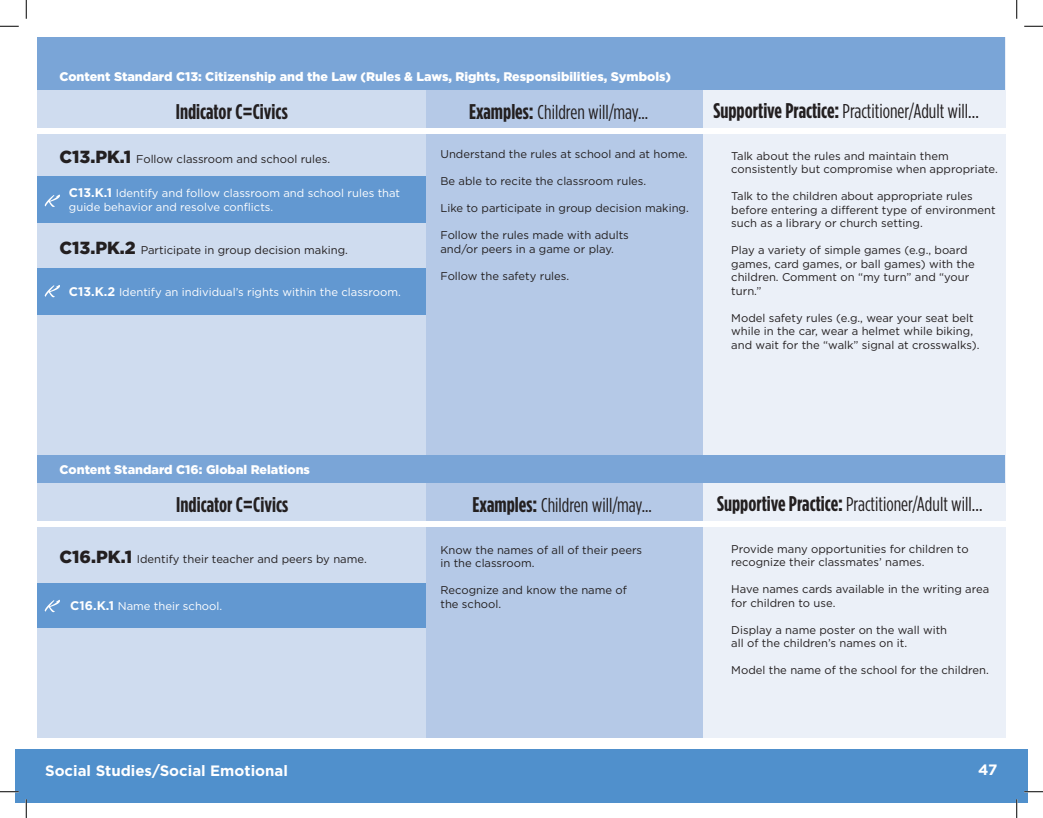
<style>
.page{position:relative;width:1043px;height:818px;background:#fff}
.page>*{position:absolute;margin:0;border:0;box-sizing:border-box;transform-origin:0 0}
.t1{font:700 condensed 21.25px "Gotham HTF";color:#231f20}
.t2{font:condensed 20px "Gotham HTF";color:#231f20}
.t3{font:700 15px "Gotham HTF";color:#fff}
.t4{font:900 12.5px "Gotham HTF";color:#fff}
.t5{font:11.25px/13.5px "Gotham HTF";color:#231f20}
.t6{font:11.25px/13.5px "Gotham HTF";color:#fff}
.s1{font-weight:900;font-size:17.5px}
.s2{font-weight:700;font-size:12.5px}
.s3{font-weight:700;font-size:21.25px}
</style>
<div class="page">
<div style="left:15px;top:749px;width:1013px;height:53px;background:#5090cc"></div>
<div style="left:38px;top:38px;width:393px;height:700px;background:#cfdcef"></div>
<div style="left:426px;top:38px;width:280px;height:700px;background:#b5c9e7"></div>
<div style="left:703px;top:38px;width:302px;height:700px;background:#ebf0f8"></div>
<div style="left:38px;top:177px;width:388px;height:46px;background:#6298d1"></div>
<div style="left:38px;top:268px;width:388px;height:46px;background:#6298d1"></div>
<div style="left:38px;top:583px;width:388px;height:45px;background:#6298d1"></div>
<svg style="left:45px;top:194px;width:15px;height:13px"></svg>
<svg style="left:45px;top:285px;width:15px;height:12px"></svg>
<svg style="left:45px;top:599px;width:15px;height:13px"></svg>
<div style="left:38px;top:38px;width:967px;height:52px;background:#7aa5d7"></div>
<div style="left:38px;top:455px;width:967px;height:28px;background:#7aa5d7"></div>
<div style="left:26px;top:129px;width:980px;height:5px;background:#fff"></div>
<div style="left:30px;top:521px;width:980px;height:5px;background:#fff"></div>
<svg style="left:0;top:25px;width:19px;height:2px"></svg>
<svg style="left:1024px;top:25px;width:18px;height:2px"></svg>
<svg style="left:0;top:791px;width:19px;height:1px"></svg>
<svg style="left:1024px;top:791px;width:18px;height:1px"></svg>
<svg style="left:25px;top:0;width:2px;height:19px"></svg>
<svg style="left:25px;top:799px;width:2px;height:19px"></svg>
<svg style="left:1016px;top:0;width:1px;height:19px"></svg>
<svg style="left:1015px;top:799px;width:2px;height:19px"></svg>
<p class="t4" style="left:59px;top:69px;width:613px">Content Standard C13: Citizenship and the Law (Rules &amp; Laws, Rights, Responsibilities, Symbols)</p>
<h1 class="t1" style="left:176px;top:99px;width:113px">Indicator C=Civics</h1>
<p class="t5" style="left:59px;top:152px;width:272px"><span class="s1">C13.PK.1</span> Follow classroom and school rules.</p>
<p class="t6" style="left:69px;top:186px;width:333px"><span class="s2">C13.K.1</span> Identify and follow classroom and school rules that guide behavior and resolve conflicts.</p>
<p class="t5" style="left:59px;top:243px;width:290px"><span class="s1">C13.PK.2</span> Participate in group decision making.</p>
<p class="t6" style="left:69px;top:284px;width:333px"><span class="s2">C13.K.2</span> Identify an individual’s rights within the classroom.</p>
<h2 class="t2" style="left:469px;top:101px;width:181px"><span class="s3">Examples:</span> Children will/may...</h2>
<p class="t5" style="left:440px;top:147px;width:249px">Understand the rules at school and at home.</p>
<p class="t5" style="left:440px;top:174px;width:207px">Be able to recite the classroom rules.</p>
<p class="t5" style="left:440px;top:201px;width:250px">Like to participate in group decision making.</p>
<p class="t5" style="left:440px;top:228px;width:190px">Follow the rules made with adults and/or peers in a game or play.</p>
<p class="t5" style="left:440px;top:268px;width:130px">Follow the safety rules.</p>
<h2 class="t2" style="left:713px;top:101px;width:267px"><span class="s3">Supportive Practice:</span> Practitioner/Adult will…</h2>
<p class="t5" style="left:731px;top:149px;width:268px">Talk about the rules and maintain them consistently but compromise when appropriate.</p>
<p class="t5" style="left:731px;top:189px;width:266px">Talk to the children about appropriate rules before entering a different type of environment such as a library or church setting.</p>
<p class="t5" style="left:731px;top:243px;width:245px">Play a variety of simple games (e.g., board games, card games, or ball games) with the children. Comment on “my turn” and “your turn.”</p>
<p class="t5" style="left:731px;top:311px;width:250px">Model safety rules (e.g., wear your seat belt while in the car, wear a helmet while biking, and wait for the “walk” signal at crosswalks).</p>
<p class="t4" style="left:60px;top:462px;width:252px">Content Standard C16: Global Relations</p>
<h1 class="t1" style="left:176px;top:492px;width:113px">Indicator C=Civics</h1>
<p class="t5" style="left:59px;top:552px;width:309px"><span class="s1">C16.PK.1</span> Identify their teacher and peers by name.</p>
<p class="t6" style="left:70px;top:599px;width:153px"><span class="s2">C16.K.1</span> Name their school.</p>
<h3 class="t3" style="left:45px;top:762px;width:244px">Social Studies/Social Emotional</h3>
<h2 class="t2" style="left:472px;top:494px;width:181px"><span class="s3">Examples:</span> Children will/may...</h2>
<p class="t5" style="left:440px;top:542px;width:203px">Know the names of all of their peers in the classroom.</p>
<p class="t5" style="left:440px;top:583px;width:188px">Recognize and know the name of the school.</p>
<h2 class="t2" style="left:717px;top:493px;width:267px"><span class="s3">Supportive Practice:</span> Practitioner/Adult will…</h2>
<p class="t5" style="left:731px;top:541px;width:239px">Provide many opportunities for children to recognize their classmates’ names.</p>
<p class="t5" style="left:731px;top:582px;width:259px">Have names cards available in the writing area for children to use.</p>
<p class="t5" style="left:731px;top:622px;width:217px">Display a name poster on the wall with all of the children’s names on it.</p>
<p class="t5" style="left:731px;top:663px;width:259px">Model the name of the school for the children.</p>
<h3 class="t3" style="left:978px;top:761px;width:21px">47</h3>
</div>
